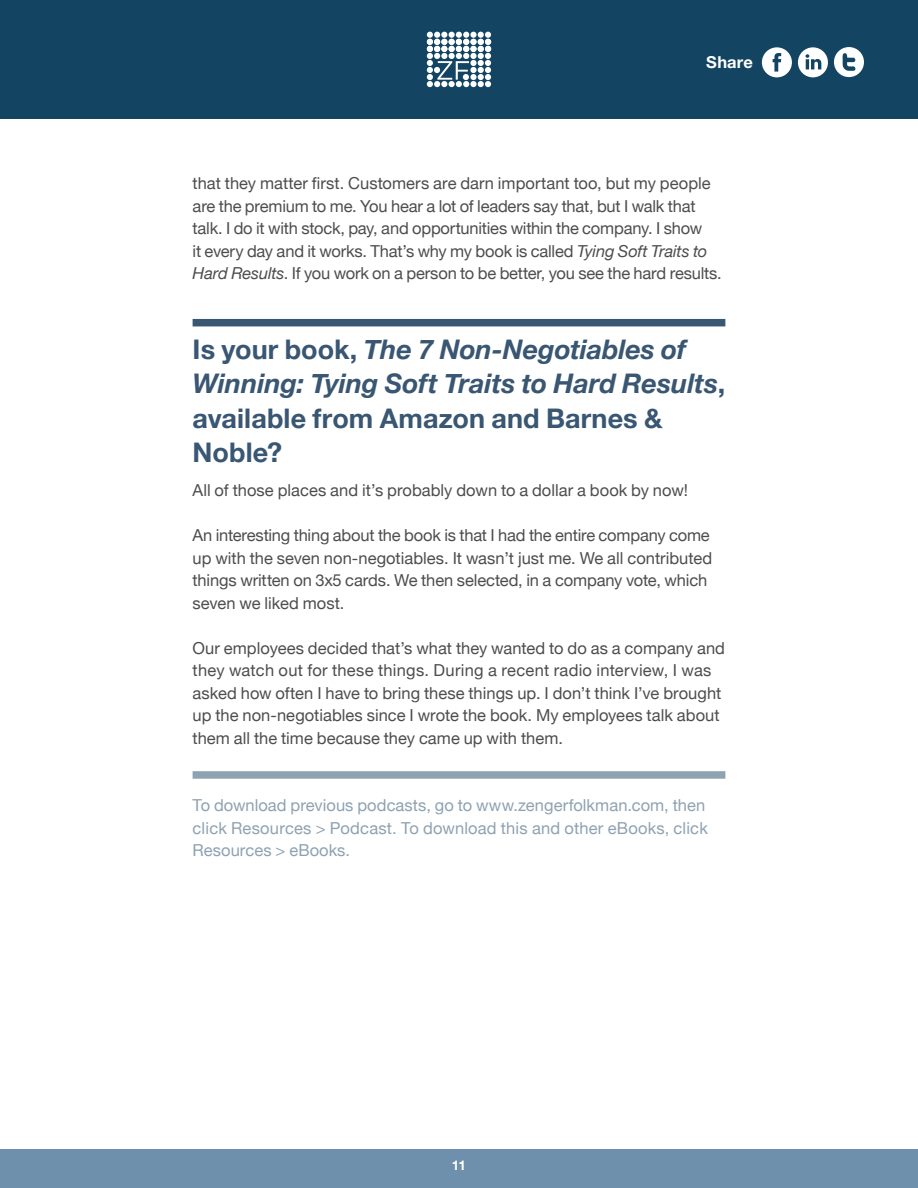
<style>
.page{position:relative;width:918px;height:1188px;background:#fff}
.page>*{position:absolute;margin:0;border:0;box-sizing:border-box;transform-origin:0 0}
.t1{font:italic 700 27px/34.5px "Helvetica Neue";letter-spacing:-.005em;color:#395672}
.t2{font:16.5px/22.5px "Helvetica Neue";color:#4d4d4f}
.t3{font:16.5px/22.5px "Helvetica Neue";letter-spacing:.005em;color:#8ea2b2}
.t4{font:700 16.5px "Helvetica Neue LT Std";letter-spacing:.015em;color:#fff}
.t5{font:700 13.5px "Helvetica Neue LT Std";color:#fff}
.s1{font-style:italic}
.s2{font-style:normal}
</style>
<div class="page">
<div style="left:0;top:0;width:918px;height:119px;background:#134563"></div>
<div style="left:0;top:1149px;width:918px;height:39px;background:#6e90ac"></div>
<div style="left:470px;top:53px;width:7px;height:6px;background:#fff;border-radius:50%"></div>
<div style="left:470px;top:60px;width:7px;height:6px;background:#fff;border-radius:50%"></div>
<div style="left:470px;top:67px;width:7px;height:6px;background:#fff;border-radius:50%"></div>
<div style="left:470px;top:39px;width:7px;height:6px;background:#fff;border-radius:50%"></div>
<div style="left:470px;top:46px;width:7px;height:6px;background:#fff;border-radius:50%"></div>
<div style="left:470px;top:32px;width:7px;height:6px;background:#fff;border-radius:50%"></div>
<div style="left:470px;top:74px;width:7px;height:6px;background:#fff;border-radius:50%"></div>
<div style="left:470px;top:81px;width:7px;height:6px;background:#fff;border-radius:50%"></div>
<svg style="left:478px;top:32px;width:13px;height:55px"></svg>
<svg style="left:427px;top:32px;width:42px;height:55px"></svg>
<svg style="left:798px;top:47px;width:30px;height:30px"></svg>
<svg style="left:834px;top:47px;width:30px;height:30px"></svg>
<svg style="left:762px;top:47px;width:30px;height:30px"></svg>
<div style="left:193px;top:319px;width:532px;height:7px;background:#395672"></div>
<div style="left:193px;top:771px;width:532px;height:8px;background:#8ea2b2"></div>
<p class="t4" style="left:706px;top:52px;width:48px">Share</p>
<p class="t2" style="left:193px;top:173px;width:531px">that they matter first. Customers are darn important too, but my people are the premium to me. You hear a lot of leaders say that, but I walk that talk. I do it with stock, pay, and opportunities within the company. I show<br>it every day and it works. That’s why my book is called <span class="s1">Tying Soft Traits to Hard Results</span>. If you work on a person to be better, you see the hard results.</p>
<h1 class="t1" style="left:193px;top:333px;width:534px"><span class="s2">Is your book,</span> The 7 Non-Negotiables of<br>Winning: Tying Soft Traits to Hard Results<span class="s2">, available from Amazon and Barnes &amp;<br>Noble?</span></h1>
<p class="t2" style="left:193px;top:480px;width:497px">All of those places and it’s probably down to a dollar a book by now!</p>
<p class="t2" style="left:193px;top:525px;width:521px">An interesting thing about the book is that I had the entire company come up with the seven non-negotiables. It wasn’t just me. We all contributed things written on 3x5 cards. We then selected, in a company vote, which seven we liked most.</p>
<p class="t2" style="left:193px;top:637px;width:534px">Our employees decided that’s what they wanted to do as a company and they watch out for these things. During a recent radio interview, I was asked how often I have to bring these things up. I don’t think I’ve brought up the non-negotiables since I wrote the book. My employees talk about them all the time because they came up with them.</p>
<p class="t3" style="left:193px;top:795px;width:517px">To download previous podcasts, go to www.zengerfolkman.com, then click Resources &gt; Podcast. To download this and other eBooks, click<br>Resources &gt; eBooks.</p>
<p class="t5" style="left:452px;top:1157px;width:16px">11</p>
</div>
